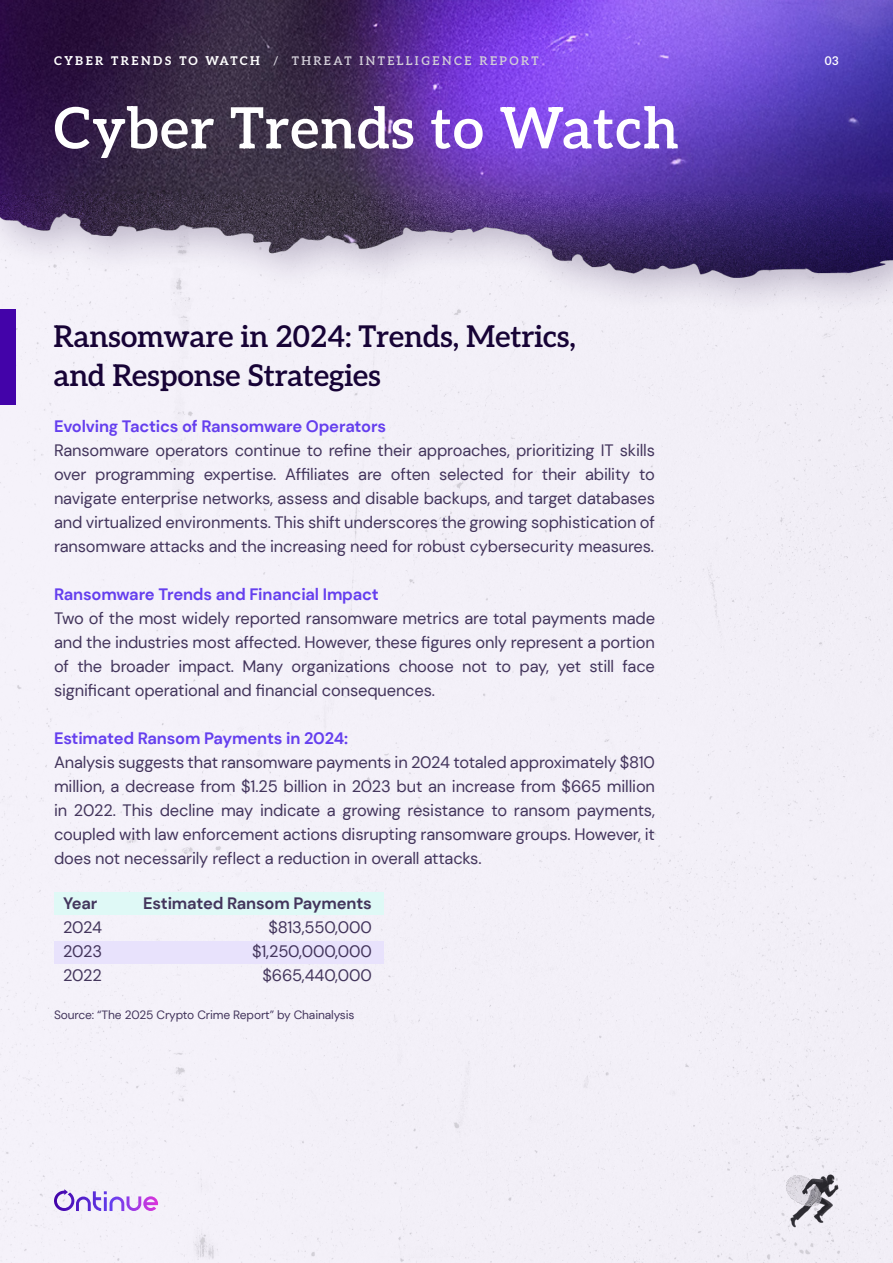
<style>
.page{position:relative;width:893px;height:1263px;background:#fff}
.page>*{position:absolute;margin:0;border:0;box-sizing:border-box;transform-origin:0 0}
.H1_-_Title{font:600 57px "Aleo";letter-spacing:.01em;color:#fff}
.t1{font:600 30px/39px "Aleo";letter-spacing:-.01em;color:#170336}
.Body_Copy{font:16.5px/24px "DM Sans";letter-spacing:-.01em;color:#43355c;text-align:justify}
.H3_Callout{font:700 16.5px "DM Sans";letter-spacing:-.01em;color:#653fee}
.Body_Copy-2{font:700 16.5px "DM Sans";letter-spacing:-.01em;color:#43355c}
.Body_Copy-3{font:12px "DM Sans";letter-spacing:-.01em;color:#43355c}
.t2{font:600 12px "Aleo";letter-spacing:.2em;color:#d1cdd7}
.t3{font:600 12px "Aleo";color:#fff}
.s1{font-weight:700;color:#fff}
</style>
<div class="page">
<div style="left:0;top:320px;width:893px;height:943px;background:#f3f0f8"></div>
<div style="left:0;top:0;width:893px;height:320px;background:#170336;opacity:.25"></div>
<img style="left:0;top:0;width:893px;height:277px">
<img style="left:784px;top:1171px;width:55px;height:57px">
<svg style="left:54px;top:1189px;width:104px;height:22px"></svg>
<div style="left:54px;top:893px;width:329px;height:22px;background:#dff9f6"></div>
<div style="left:54px;top:941px;width:329px;height:22px;background:#e8e2fc"></div>
<div style="left:0;top:309px;width:16px;height:96px;background:#4303a9"></div>
<svg style="left:388px;top:356px;width:30px;height:30px"></svg>
<p class="t2" style="left:54px;top:51px;width:486px"><span class="s1">CYBER TRENDS TO WATCH</span> / THREAT INTELLIGENCE REPORT</p>
<p class="H1_-_Title" style="left:53px;top:83px;width:627px">Cyber Trends to Watch</p>
<h2 class="t1" style="left:53px;top:315px;width:524px">Ransomware in 2024: Trends, Metrics, and Response Strategies</h2>
<p class="H3_Callout" style="left:54px;top:416px;width:334px">Evolving Tactics of Ransomware Operators</p>
<p class="Body_Copy" style="left:54px;top:438px;width:603px">Ransomware operators continue to refine their approaches, prioritizing IT skills over programming expertise. Affiliates are often selected for their ability to navigate enterprise networks, assess and disable backups, and target databases and virtualized environments. This shift underscores the growing sophistication of ransomware attacks and the increasing need for robust cybersecurity measures.</p>
<p class="H3_Callout" style="left:54px;top:584px;width:326px">Ransomware Trends and Financial Impact</p>
<p class="Body_Copy" style="left:54px;top:606px;width:603px">Two of the most widely reported ransomware metrics are total payments made and the industries most affected. However, these figures only represent a portion of the broader impact. Many organizations choose not to pay, yet still face significant operational and financial consequences.</p>
<p class="H3_Callout" style="left:54px;top:728px;width:296px">Estimated Ransom Payments in 2024:</p>
<p class="Body_Copy" style="left:54px;top:750px;width:603px">Analysis suggests that ransomware payments in 2024 totaled approximately $810 million, a decrease from $1.25 billion in 2023 but an increase from $665 million in 2022. This decline may indicate a growing resistance to ransom payments, coupled with law enforcement actions disrupting ransomware groups. However, it does not necessarily reflect a reduction in overall attacks.</p>
<p class="Body_Copy-2" style="left:63px;top:893px;width:36px">Year</p>
<p class="Body_Copy" style="left:63px;top:915px;width:41px">2024</p>
<p class="Body_Copy" style="left:63px;top:939px;width:41px">2023</p>
<p class="Body_Copy" style="left:63px;top:963px;width:40px">2022</p>
<p class="Body_Copy-2" style="left:143px;top:893px;width:230px">Estimated Ransom Payments</p>
<p class="Body_Copy" style="left:268px;top:915px;width:105px">$813,550,000</p>
<p class="Body_Copy" style="left:252px;top:939px;width:121px">$1,250,000,000</p>
<p class="Body_Copy" style="left:263px;top:963px;width:111px">$665,440,000</p>
<p class="Body_Copy-3" style="left:54px;top:1007px;width:302px">Source: “The 2025 Crypto Crime Report” by Chainalysis</p>
<p class="t3" style="left:825px;top:51px;width:16px">03</p>
</div>
